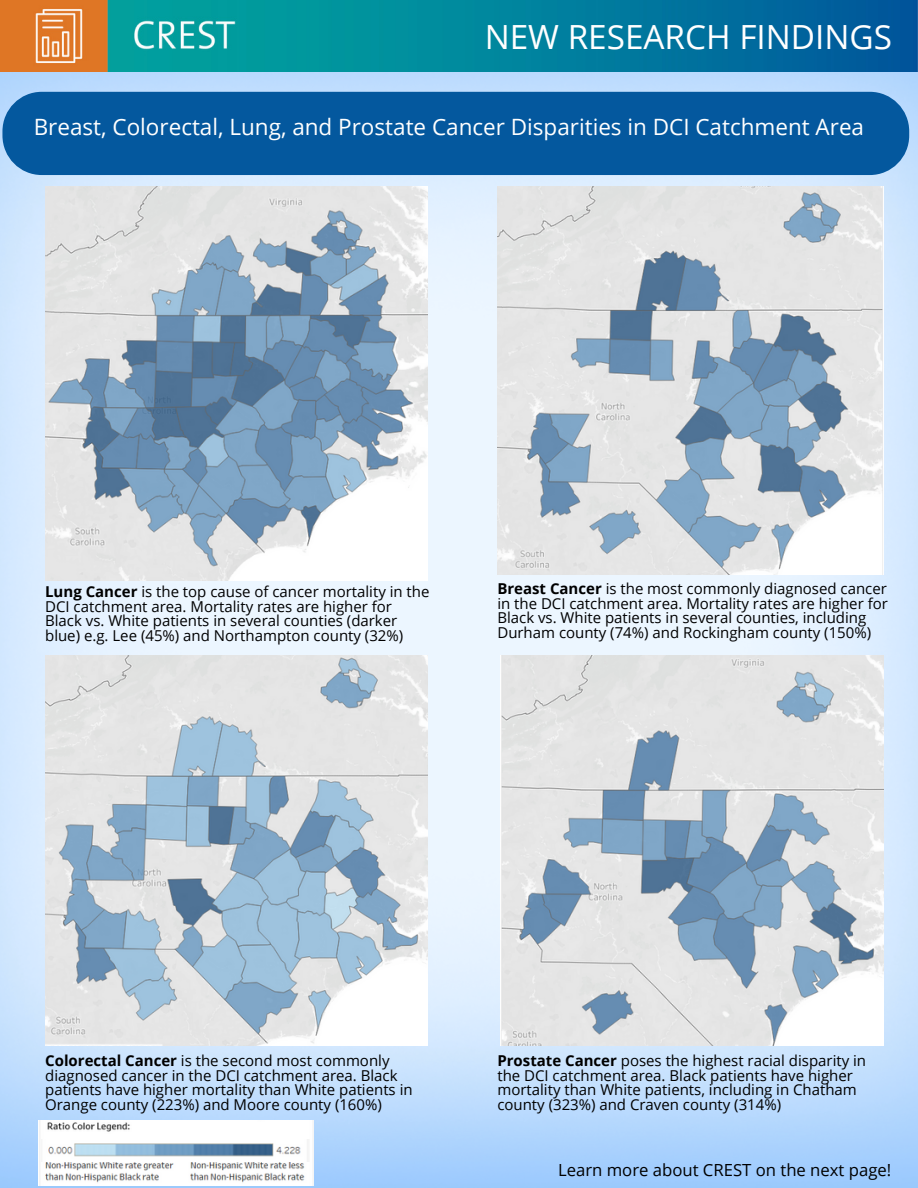
<style>
.page{position:relative;width:918px;height:1188px;background:#fff}
.page>*{position:absolute;margin:0;border:0;box-sizing:border-box;transform-origin:0 0}
.t1{font:33.3px "Open Sans";color:#fff}
.t2{font:22.5px "Open Sans";color:#fff}
.t3{font:16.65px "Open Sans";color:#000}
.t4{font:15px/14.5px "Open Sans";color:#000}
.s1{font-weight:700}
</style>
<div class="page">
<img style="left:0;top:72px;width:918px;height:1116px">
<img style="left:0;top:0;width:918px;height:72px">
<div style="left:2px;top:92px;width:907px;height:83px;background:#04589e;border-radius:39px"></div>
<img style="left:45px;top:187px;width:383px;height:394px">
<img style="left:497px;top:187px;width:386px;height:388px">
<img style="left:45px;top:655px;width:383px;height:390px">
<img style="left:501px;top:655px;width:382px;height:390px">
<img style="left:39px;top:1120px;width:274px;height:66px">
<img style="left:42px;top:1140px;width:268px;height:21px">
<h3 class="t1" style="left:485px;top:13px;width:409px">NEW RESEARCH FINDINGS</h3>
<h4 class="t2" style="left:34px;top:111px;width:832px">Breast, Colorectal, Lung, and Prostate Cancer Disparities in DCI Catchment Area</h4>
<p class="t4" style="left:45px;top:584px;width:386px"><span class="s1">Lung Cancer</span> is the top cause of cancer mortality in the DCI catchment area. Mortality rates are higher for Black vs. White patients in several counties (darker blue) e.g. Lee (45%) and Northampton county (32%)</p>
<p class="t4" style="left:497px;top:581px;width:392px"><span class="s1">Breast Cancer</span> is the most commonly diagnosed cancer in the DCI catchment area. Mortality rates are higher for Black vs. White patients in several counties, including Durham county (74%) and Rockingham county (150%)</p>
<p class="t4" style="left:45px;top:1053px;width:369px"><span class="s1">Colorectal Cancer</span> is the second most commonly diagnosed cancer in the DCI catchment area. Black patients have higher mortality than White patients in Orange county (223%) and Moore county (160%)</p>
<p class="t4" style="left:497px;top:1053px;width:370px"><span class="s1">Prostate Cancer</span> poses the highest racial disparity in the DCI catchment area. Black patients have higher mortality than White patients, including in Chatham county (323%) and Craven county (314%)</p>
<p class="t3" style="left:558px;top:1158px;width:335px">Learn more about CREST on the next page!</p>
</div>
